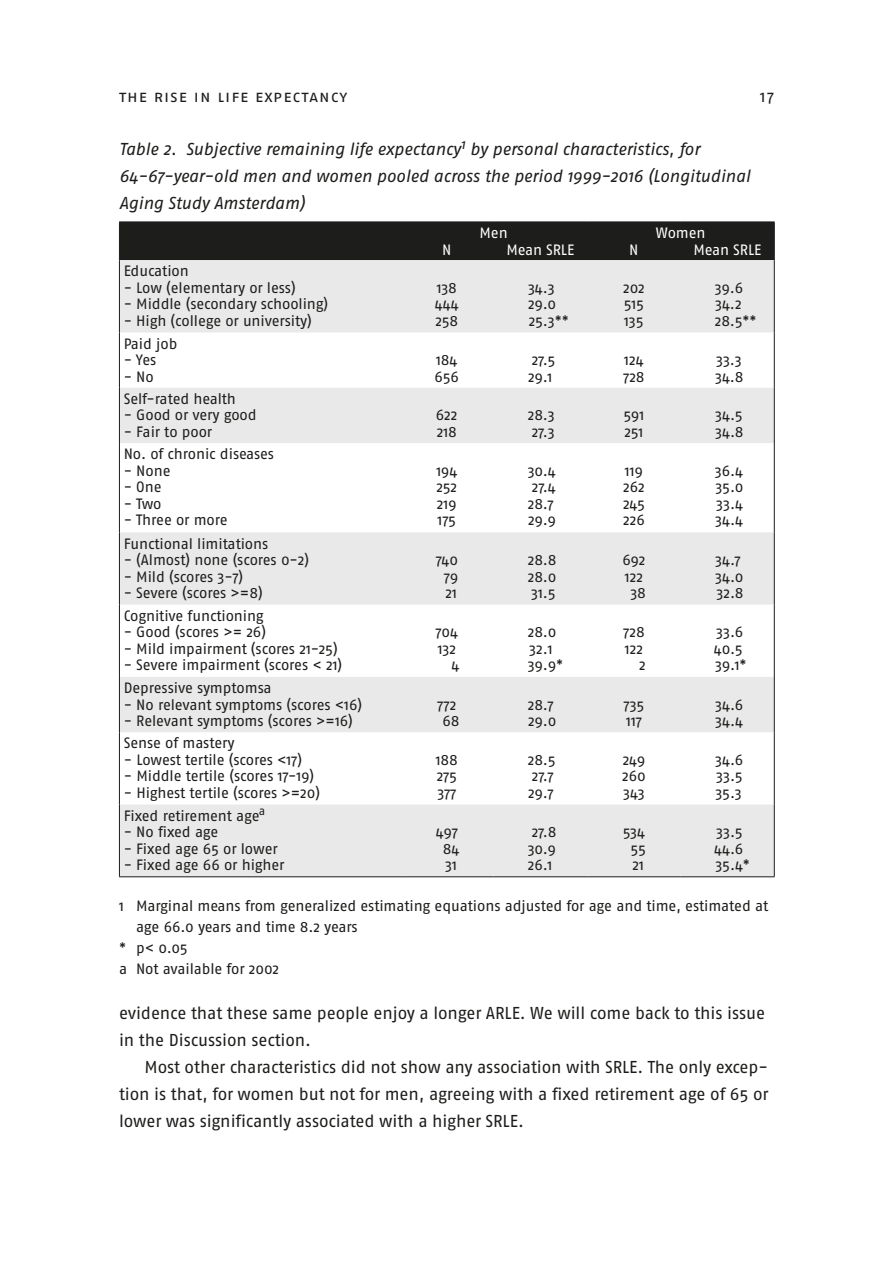
<style>
.page{position:relative;width:893px;height:1263px;background:#fff}
.page>*{position:absolute;margin:0;border:0;box-sizing:border-box;transform-origin:0 0}
.t1{font:17.25px/27px "Fago Pro";letter-spacing:-.005em;color:#1d1d1b}
.t2{font:italic 17.25px/27px "Fago Pro";letter-spacing:-.01em;color:#1d1d1b}
.t3{font:16.5px "Fago Pro";letter-spacing:.06em;color:#1d1d1b}
.t4{font:15px/16.5px "Fago Pro";letter-spacing:-.01em;color:#1d1d1b}
.t5{font:15px "Fago Pro";letter-spacing:-.01em;color:#fff}
</style>
<div class="page">
<svg style="left:120px;top:260px;width:654px;height:616px;fill:#e9e9e9"></svg>
<div style="left:119px;top:222px;width:656px;height:38px;background:#1d1d1b"></div>
<hr style="left:119px;top:260px;width:1px;height:72px;background:#1d1d1b">
<hr style="left:774px;top:260px;width:1px;height:72px;background:#1d1d1b">
<hr style="left:119px;top:332px;width:1px;height:56px;background:#1d1d1b">
<hr style="left:774px;top:332px;width:1px;height:56px;background:#1d1d1b">
<hr style="left:119px;top:388px;width:1px;height:55px;background:#1d1d1b">
<hr style="left:774px;top:388px;width:1px;height:55px;background:#1d1d1b">
<hr style="left:119px;top:443px;width:1px;height:89px;background:#1d1d1b">
<hr style="left:774px;top:443px;width:1px;height:89px;background:#1d1d1b">
<hr style="left:119px;top:532px;width:1px;height:73px;background:#1d1d1b">
<hr style="left:774px;top:532px;width:1px;height:73px;background:#1d1d1b">
<hr style="left:119px;top:605px;width:1px;height:72px;background:#1d1d1b">
<hr style="left:774px;top:605px;width:1px;height:72px;background:#1d1d1b">
<hr style="left:119px;top:677px;width:1px;height:55px;background:#1d1d1b">
<hr style="left:774px;top:677px;width:1px;height:55px;background:#1d1d1b">
<hr style="left:119px;top:732px;width:1px;height:72px;background:#1d1d1b">
<hr style="left:774px;top:732px;width:1px;height:72px;background:#1d1d1b">
<hr style="left:119px;top:804px;width:1px;height:72px;background:#1d1d1b">
<hr style="left:774px;top:804px;width:1px;height:72px;background:#1d1d1b">
<hr style="left:119px;top:876px;width:281px;height:1px;background:#1d1d1b">
<hr style="left:400px;top:876px;width:94px;height:1px;background:#1d1d1b">
<hr style="left:494px;top:876px;width:93px;height:1px;background:#1d1d1b">
<hr style="left:587px;top:876px;width:94px;height:1px;background:#1d1d1b">
<hr style="left:681px;top:876px;width:94px;height:1px;background:#1d1d1b">
<hr style="left:120px;top:238px;width:280px;height:2px;background:#1d1d1b">
<hr style="left:400px;top:238px;width:94px;height:2px;background:#1d1d1b">
<hr style="left:494px;top:238px;width:93px;height:2px;background:#1d1d1b">
<hr style="left:587px;top:238px;width:94px;height:2px;background:#1d1d1b">
<hr style="left:681px;top:238px;width:93px;height:2px;background:#1d1d1b">
<p class="t3" style="left:119px;top:87px;width:230px">The rise in life expectancy</p>
<p class="t3" style="left:760px;top:87px;width:15px">17</p>
<p class="t2" style="left:119px;top:135px;width:633px">Table 2. Subjective remaining life expectancy<sup>1</sup> by personal characteristics, for<br>64-67-year-old men and women pooled across the period 1999-2016 (Longitudinal<br>Aging Study Amsterdam)</p>
<p class="t5" style="left:480px;top:224px;width:30px">Men</p>
<p class="t5" style="left:656px;top:224px;width:51px">Women</p>
<p class="t5" style="left:442px;top:241px;width:11px">N</p>
<p class="t5" style="left:506px;top:241px;width:69px">Mean SRLE</p>
<p class="t5" style="left:629px;top:241px;width:11px">N</p>
<p class="t5" style="left:693px;top:241px;width:69px">Mean SRLE</p>
<p class="t4" style="left:124px;top:263px;width:67px">Education</p>
<p class="t4" style="left:124px;top:279px;width:174px">- Low (elementary or less)</p>
<p class="t4" style="left:124px;top:296px;width:206px">- Middle (secondary schooling)</p>
<p class="t4" style="left:124px;top:312px;width:190px">- High (college or university)</p>
<p class="t4" style="left:435px;top:279px;width:25px;text-align:justify">138<br>444<br>258</p>
<p class="t4" style="left:528px;top:279px;width:42px">34.3<br>29.0<br>25.3**</p>
<p class="t4" style="left:623px;top:279px;width:23px;text-align:justify">202<br>515<br>135</p>
<p class="t4" style="left:715px;top:279px;width:43px">39.6<br>34.2<br>28.5**</p>
<p class="t4" style="left:124px;top:335px;width:55px">Paid job</p>
<p class="t4" style="left:124px;top:352px;width:34px">- Yes</p>
<p class="t4" style="left:124px;top:368px;width:32px">- No</p>
<p class="t4" style="left:124px;top:390px;width:114px">Self-rated health</p>
<p class="t4" style="left:124px;top:407px;width:135px">- Good or very good</p>
<p class="t4" style="left:124px;top:423px;width:90px">- Fair to poor</p>
<p class="t4" style="left:124px;top:446px;width:152px">No. of chronic diseases</p>
<p class="t4" style="left:124px;top:462px;width:48px">- None</p>
<p class="t4" style="left:124px;top:479px;width:39px">- One</p>
<p class="t4" style="left:124px;top:495px;width:39px">- Two</p>
<p class="t4" style="left:124px;top:512px;width:105px">- Three or more</p>
<p class="t4" style="left:124px;top:535px;width:146px">Functional limitations</p>
<p class="t4" style="left:124px;top:551px;width:187px">- (Almost) none (scores 0-2)</p>
<p class="t4" style="left:124px;top:568px;width:121px">- Mild (scores 3-7)</p>
<p class="t4" style="left:124px;top:584px;width:141px">- Severe (scores &gt;=8)</p>
<p class="t4" style="left:124px;top:607px;width:142px">Cognitive functioning</p>
<p class="t4" style="left:124px;top:624px;width:144px">- Good (scores &gt;= 26)</p>
<p class="t4" style="left:124px;top:640px;width:216px">- Mild impairment (scores 21-25)</p>
<p class="t4" style="left:124px;top:657px;width:220px">- Severe impairment (scores &lt; 21)</p>
<p class="t4" style="left:124px;top:680px;width:149px">Depressive symptomsa</p>
<p class="t4" style="left:124px;top:696px;width:240px">- No relevant symptoms (scores &lt;16)</p>
<p class="t4" style="left:124px;top:713px;width:231px">- Relevant symptoms (scores &gt;=16)</p>
<p class="t4" style="left:124px;top:735px;width:112px">Sense of mastery</p>
<p class="t4" style="left:124px;top:751px;width:180px">- Lowest tertile (scores &lt;17)</p>
<p class="t4" style="left:124px;top:768px;width:192px">- Middle tertile (scores 17-19)</p>
<p class="t4" style="left:124px;top:784px;width:198px">- Highest tertile (scores &gt;=20)</p>
<p class="t4" style="left:435px;top:352px;width:26px">184<br>656</p>
<p class="t4" style="left:528px;top:352px;width:29px">27.5<br>29.1</p>
<p class="t4" style="left:623px;top:352px;width:23px">124<br>728</p>
<p class="t4" style="left:715px;top:352px;width:30px">33.3<br>34.8</p>
<p class="t4" style="left:436px;top:407px;width:23px">622<br>218</p>
<p class="t4" style="left:528px;top:407px;width:28px">28.3<br>27.3</p>
<p class="t4" style="left:623px;top:407px;width:22px">591<br>251</p>
<p class="t4" style="left:715px;top:407px;width:30px">34.5<br>34.8</p>
<p class="t4" style="left:436px;top:462px;width:23px;text-align:justify">194<br>252<br>219<br>175</p>
<p class="t4" style="left:528px;top:462px;width:30px">30.4<br>27.4<br>28.7<br>29.9</p>
<p class="t4" style="left:623px;top:462px;width:23px">119<br>262<br>245<br>226</p>
<p class="t4" style="left:715px;top:462px;width:30px;text-align:justify">36.4<br>35.0<br>33.4<br>34.4</p>
<p class="t4" style="left:436px;top:551px;width:24px;text-align:center">740<br>79<br>21</p>
<p class="t4" style="left:528px;top:551px;width:30px;text-align:justify">28.8<br>28.0<br>31.5</p>
<p class="t4" style="left:622px;top:551px;width:25px;text-align:center">692<br>122<br>38</p>
<p class="t4" style="left:715px;top:551px;width:30px">34.7<br>34.0<br>32.8</p>
<p class="t4" style="left:436px;top:624px;width:25px;text-align:right">704<br>132<br>4</p>
<p class="t4" style="left:528px;top:624px;width:37px">28.0<br>32.1<br>39.9*</p>
<p class="t4" style="left:623px;top:624px;width:24px;text-align:right">728<br>122<br>2</p>
<p class="t4" style="left:714px;top:624px;width:34px">33.6<br>40.5<br>39.1*</p>
<p class="t4" style="left:437px;top:696px;width:24px;text-align:center">772<br>68</p>
<p class="t4" style="left:528px;top:696px;width:30px">28.7<br>29.0</p>
<p class="t4" style="left:623px;top:696px;width:22px">735<br>117</p>
<p class="t4" style="left:715px;top:696px;width:30px">34.6<br>34.4</p>
<p class="t4" style="left:436px;top:751px;width:24px;text-align:justify">188<br>275<br>377</p>
<p class="t4" style="left:528px;top:751px;width:29px">28.5<br>27.7<br>29.7</p>
<p class="t4" style="left:622px;top:751px;width:25px;text-align:justify">249<br>260<br>343</p>
<p class="t4" style="left:715px;top:751px;width:30px;text-align:justify">34.6<br>33.5<br>35.3</p>
<p class="t4" style="left:124px;top:807px;width:143px">Fixed retirement age<sup>a</sup></p>
<p class="t4" style="left:124px;top:824px;width:96px">- No fixed age</p>
<p class="t4" style="left:124px;top:840px;width:156px">- Fixed age 65 or lower</p>
<p class="t4" style="left:124px;top:857px;width:162px">- Fixed age 66 or higher</p>
<p class="t4" style="left:436px;top:824px;width:25px;text-align:center">497<br>84<br>31</p>
<p class="t4" style="left:528px;top:824px;width:30px;text-align:justify">27.8<br>30.9<br>26.1</p>
<p class="t4" style="left:623px;top:824px;width:25px;text-align:center">534<br>55<br>21</p>
<p class="t4" style="left:714px;top:824px;width:37px">33.5<br>44.6<br>35.4*</p>
<p class="t4" style="left:119px;top:897px;width:651px">1 Marginal means from generalized estimating equations adjusted for age and time, estimated at</p>
<p class="t4" style="left:136px;top:918px;width:223px">age 66.0 years and time 8.2 years</p>
<p class="t4" style="left:119px;top:939px;width:70px">* p&lt; 0.05</p>
<p class="t4" style="left:119px;top:960px;width:162px">a Not available for 2002</p>
<p class="t1" style="left:119px;top:999px;width:648px">evidence that these same people enjoy a longer ARLE. We will come back to this issue in the Discussion section.</p>
<p class="t1" style="left:119px;top:1053px;width:651px;text-align:justify;text-indent:26px">Most other characteristics did not show any association with SRLE. The only excep&shy;tion is that, for women but not for men, agreeing with a fixed retirement age of 65 or lower was significantly associated with a higher SRLE.</p>
</div>
